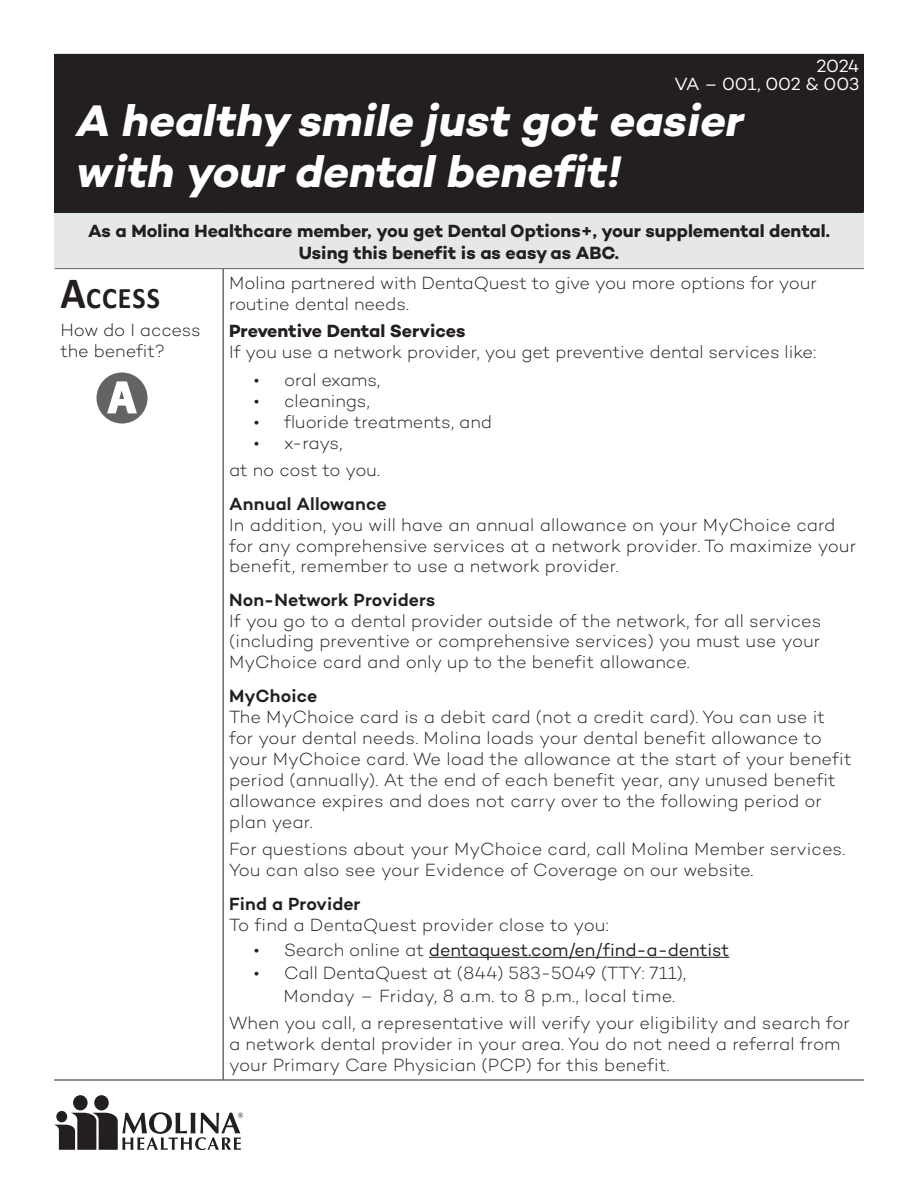
<style>
.page{position:relative;width:918px;height:1188px;background:#fff}
.page>*{position:absolute;margin:0;border:0;box-sizing:border-box;transform-origin:0 0}
.t1{font:italic 700 45px/51px "Campton";color:#fff}
.t2{font:700 30px "Calibri";letter-spacing:.04em;color:#231f20;scale:.93 1}
.t3{font:300 18px/20.7px "Campton";color:#231f20}
.t4{font:700 18px/21.6px "Campton";letter-spacing:-.005em;color:#231f20;text-align:center}
.t5{font:600 18px "Campton";letter-spacing:.01em;color:#231f20}
.t6{font:18px "Campton";letter-spacing:-.005em;color:#231f20}
.t7{font:18px/18px "Campton";letter-spacing:-.015em;color:#fff;text-align:right}
.s1{font-size:45px}
.s2{font-weight:300}
</style>
<div class="page">
<div style="left:54px;top:54px;width:810px;height:29px;background:#231f20"></div>
<div style="left:54px;top:83px;width:810px;height:129px;background:#231f20"></div>
<div style="left:54px;top:212px;width:810px;height:57px;background:#e6e7e9"></div>
<hr style="left:54px;top:212px;width:169px;height:1px;background:#231f20">
<hr style="left:223px;top:212px;width:641px;height:1px;background:#231f20">
<hr style="left:55px;top:268px;width:168px;height:1px;background:#636366">
<hr style="left:223px;top:268px;width:641px;height:1px;background:#636366">
<hr style="left:223px;top:269px;width:1px;height:811px;background:#231f20">
<hr style="left:54px;top:1080px;width:169px;height:1px;background:#231f20">
<hr style="left:223px;top:1080px;width:641px;height:1px;background:#231f20">
<hr style="left:429px;top:957px;width:300px;height:1px;background:#231f20">
<div style="left:96px;top:372px;width:52px;height:52px;background:#636366;border-radius:50%"></div>
<svg style="left:107px;top:381px;width:30px;height:33px"></svg>
<div style="left:94px;top:1095px;width:15px;height:15px;background:#231f20;border-radius:50%"></div>
<div style="left:73px;top:1095px;width:15px;height:15px;background:#231f20;border-radius:50%"></div>
<svg style="left:54px;top:1112px;width:189px;height:38px"></svg>
<div style="left:56px;top:1111px;width:11px;height:11px;background:#231f20;border-radius:50%"></div>
<p class="t7" style="left:675px;top:57px;width:186px">2024<br>VA – 001, 002 &amp; 003</p>
<h1 class="t1" style="left:74px;top:94px;width:679px">A healthysmile just got easier with yourdentalbenefit!</h1>
<p class="t4" style="left:88px;top:220px;width:743px">As a Molina Healthcare member, you get Dental Options+, your supplemental dental.<br>Using this benefit is as easy as ABC.</p>
<h2 class="t2" style="left:60px;top:277px;width:108px"><span class="s1">A</span>CCESS</h2>
<p class="t3" style="left:60px;top:319px;width:142px">How do I access the benefit?</p>
<p class="t3" style="left:229px;top:272px;width:589px">Molina partnered with DentaQuest to give you more options for your routine dental needs.</p>
<p class="t4" style="left:229px;top:320px;width:238px">Preventive Dental Services</p>
<p class="t3" style="left:229px;top:341px;width:589px">If you use a network provider, you get preventive dental services like:</p>
<p class="t3" style="left:254px;top:369px;width:128px">• oral exams,</p>
<p class="t3" style="left:254px;top:390px;width:117px">• cleanings,</p>
<p class="t3" style="left:254px;top:411px;width:240px">• fluoride treatments, and</p>
<p class="t3" style="left:229px;top:428px;width:152px;line-height:27.8px;text-indent:25px">• x-rays,<br>at no cost to you.</p>
<p class="t5" style="left:229px;top:493px;width:159px">Annual Allowance</p>
<p class="t3" style="left:229px;top:514px;width:628px">In addition, you will have an annual allowance on your MyChoice card for any comprehensive services at a network provider. To maximize your benefit, remember to use a network provider.</p>
<p class="t5" style="left:229px;top:588px;width:207px">Non-Network Providers</p>
<p class="t3" style="left:229px;top:610px;width:594px;text-align:justify">If you go to a dental provider outside of the network, for all services (including preventive or comprehensive services) you must use your MyChoice card and only up to the benefit allowance.</p>
<p class="t5" style="left:229px;top:684px;width:90px">MyChoice</p>
<p class="t3" style="left:229px;top:706px;width:624px">The MyChoice card is a debit card (not a credit card). You can use it for your dental needs. Molina loads your dental benefit allowance to your MyChoice card. We load the allowance at the start of your benefit period (annually). At the end of each benefit year, any unused benefit allowance expires and does not carry over to the following period or plan year.</p>
<p class="t3" style="left:229px;top:839px;width:618px">For questions about your MyChoice card, call Molina Member services.<br>You can also see your Evidence of Coverage on our website.</p>
<p class="t5" style="left:229px;top:892px;width:133px">Find a Provider</p>
<p class="t3" style="left:229px;top:914px;width:381px">To find a DentaQuest provider close to you:</p>
<p class="t6" style="left:254px;top:938px;width:477px"><span class="s2">• Search online at</span> dentaquest.com/en/find-a-dentist</p>
<p class="t3" style="left:284px;top:961px;width:404px;line-height:23.2px;text-indent:-30px">• Call DentaQuest at (844) 583-5049 (TTY: 711),<br>Monday – Friday, 8 a.m. to 8 p.m., local time.</p>
<p class="t3" style="left:229px;top:1012px;width:622px">When you call, a representative will verify your eligibility and search for a network dental provider in your area. You do not need a referral from your Primary Care Physician (PCP) for this benefit.</p>
</div>
